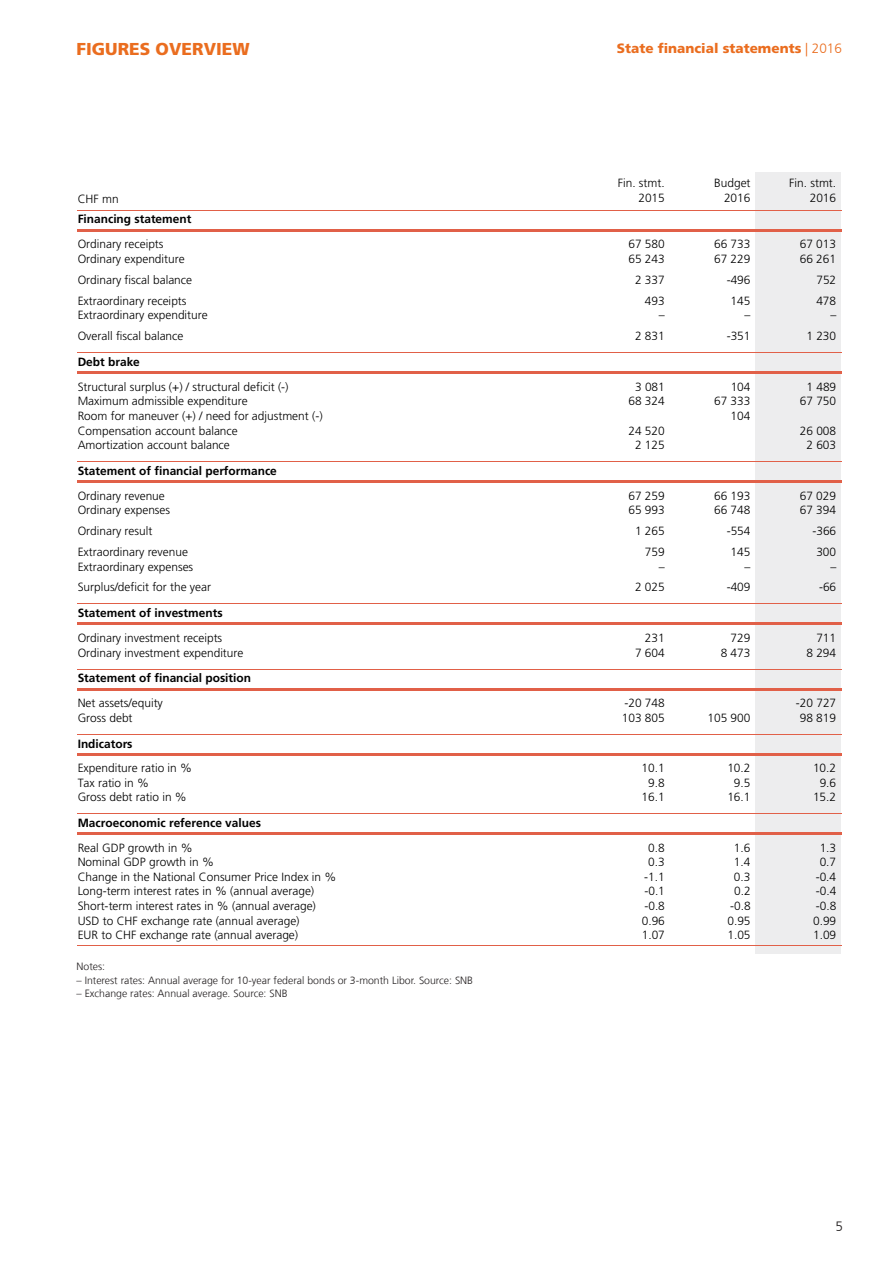
<style>
.page{position:relative;width:893px;height:1263px;background:#fff}
.page>*{position:absolute;margin:0;border:0;box-sizing:border-box;transform-origin:0 0}
.t1{font:900 17.25px "Frutiger LT Com";color:#ea6d1f}
.t2{font:900 13.5px "Frutiger LT Com";color:#ea6d1f}
.t3{font:300 13.5px "Frutiger LT Com";color:#231f20}
.t4{font:300 11.85px "Frutiger LT Std";color:#000}
.t5{font:700 11.85px "Frutiger LT Std";color:#000}
.t6{font:300 10.5px "Frutiger LT Com";color:#231f20}
.s1{font-weight:300}
</style>
<div class="page">
<div style="left:755px;top:172px;width:85px;height:781px;background:#ededee"></div>
<hr style="left:78px;top:210px;width:764px;height:1px;background:#e16048">
<hr style="left:78px;top:352px;width:764px;height:1px;background:#e16048">
<hr style="left:78px;top:669px;width:764px;height:1px;background:#e16048">
<hr style="left:78px;top:229px;width:764px;height:2px;background:#e16048">
<hr style="left:78px;top:372px;width:764px;height:2px;background:#e16048">
<hr style="left:78px;top:688px;width:764px;height:2px;background:#e16048">
<hr style="left:78px;top:461px;width:764px;height:1px;background:#e16048">
<hr style="left:78px;top:604px;width:764px;height:1px;background:#e16048">
<hr style="left:78px;top:480px;width:764px;height:2px;background:#e16048">
<hr style="left:78px;top:622px;width:764px;height:3px;background:#e16048">
<hr style="left:78px;top:734px;width:764px;height:1px;background:#e16048">
<hr style="left:78px;top:813px;width:764px;height:1px;background:#e16048">
<hr style="left:78px;top:753px;width:764px;height:2px;background:#e16048">
<hr style="left:78px;top:832px;width:764px;height:3px;background:#e16048">
<hr style="left:78px;top:945px;width:764px;height:1px;background:#e16048">
<h1 class="t1" style="left:77px;top:39px;width:175px">Figures overview</h1>
<p class="t2" style="left:617px;top:40px;width:227px">State financial statements <span class="s1">| 2016</span></p>
<p class="t4" style="left:618px;top:177px;width:48px">Fin. stmt.</p>
<p class="t4" style="left:714px;top:177px;width:38px">Budget</p>
<p class="t4" style="left:789px;top:177px;width:48px">Fin. stmt.</p>
<p class="t4" style="left:78px;top:192px;width:43px">CHF mn</p>
<p class="t4" style="left:810px;top:191px;width:28px">2016</p>
<p class="t4" style="left:638px;top:191px;width:28px">2015</p>
<p class="t4" style="left:724px;top:191px;width:28px">2016</p>
<p class="t5" style="left:78px;top:212px;width:115px">Financing statement</p>
<p class="t4" style="left:78px;top:238px;width:87px">Ordinary receipts</p>
<p class="t4" style="left:628px;top:238px;width:38px">67 580</p>
<p class="t4" style="left:714px;top:238px;width:38px">66 733</p>
<p class="t4" style="left:800px;top:238px;width:38px">67 013</p>
<p class="t4" style="left:78px;top:252px;width:108px">Ordinary expenditure</p>
<p class="t4" style="left:628px;top:252px;width:38px">65 243</p>
<p class="t4" style="left:714px;top:252px;width:38px">67 229</p>
<p class="t4" style="left:800px;top:252px;width:38px">66 261</p>
<p class="t4" style="left:78px;top:273px;width:116px">Ordinary fiscal balance</p>
<p class="t4" style="left:635px;top:273px;width:31px">2 337</p>
<p class="t4" style="left:727px;top:273px;width:25px">-496</p>
<p class="t4" style="left:816px;top:273px;width:21px">752</p>
<p class="t4" style="left:78px;top:294px;width:110px">Extraordinary receipts</p>
<p class="t4" style="left:645px;top:294px;width:21px">493</p>
<p class="t4" style="left:731px;top:294px;width:21px">145</p>
<p class="t4" style="left:816px;top:294px;width:21px">478</p>
<p class="t4" style="left:78px;top:309px;width:132px">Extraordinary expenditure</p>
<p class="t4" style="left:659px;top:309px;width:7px">–</p>
<p class="t4" style="left:745px;top:309px;width:7px">–</p>
<p class="t4" style="left:830px;top:309px;width:7px">–</p>
<p class="t4" style="left:78px;top:330px;width:107px">Overall fiscal balance</p>
<p class="t4" style="left:635px;top:330px;width:31px">2 831</p>
<p class="t4" style="left:727px;top:330px;width:25px">-351</p>
<p class="t4" style="left:806px;top:330px;width:31px">1 230</p>
<p class="t5" style="left:78px;top:355px;width:64px">Debt brake</p>
<p class="t4" style="left:78px;top:380px;width:212px">Structural surplus (+) / structural deficit (-)</p>
<p class="t4" style="left:635px;top:380px;width:31px">3 081</p>
<p class="t4" style="left:731px;top:380px;width:21px">104</p>
<p class="t4" style="left:806px;top:380px;width:31px">1 489</p>
<p class="t4" style="left:78px;top:395px;width:172px">Maximum admissible expenditure</p>
<p class="t4" style="left:628px;top:395px;width:38px">68 324</p>
<p class="t4" style="left:714px;top:395px;width:38px">67 333</p>
<p class="t4" style="left:800px;top:395px;width:38px">67 750</p>
<p class="t4" style="left:78px;top:409px;width:246px">Room for maneuver (+) / need for adjustment (-)</p>
<p class="t4" style="left:731px;top:409px;width:21px">104</p>
<p class="t4" style="left:78px;top:424px;width:162px">Compensation account balance</p>
<p class="t4" style="left:628px;top:424px;width:38px">24 520</p>
<p class="t4" style="left:800px;top:424px;width:38px">26 008</p>
<p class="t4" style="left:78px;top:439px;width:154px">Amortization account balance</p>
<p class="t4" style="left:635px;top:439px;width:31px">2 125</p>
<p class="t4" style="left:806px;top:439px;width:31px">2 603</p>
<p class="t5" style="left:78px;top:464px;width:201px">Statement of financial performance</p>
<p class="t4" style="left:78px;top:489px;width:89px">Ordinary revenue</p>
<p class="t4" style="left:628px;top:489px;width:38px">67 259</p>
<p class="t4" style="left:714px;top:489px;width:38px">66 193</p>
<p class="t4" style="left:800px;top:489px;width:38px">67 029</p>
<p class="t4" style="left:78px;top:503px;width:94px">Ordinary expenses</p>
<p class="t4" style="left:628px;top:503px;width:38px">65 993</p>
<p class="t4" style="left:714px;top:503px;width:38px">66 748</p>
<p class="t4" style="left:800px;top:503px;width:38px">67 394</p>
<p class="t4" style="left:78px;top:524px;width:76px">Ordinary result</p>
<p class="t4" style="left:635px;top:524px;width:31px">1 265</p>
<p class="t4" style="left:727px;top:524px;width:25px">-554</p>
<p class="t4" style="left:812px;top:524px;width:25px">-366</p>
<p class="t4" style="left:78px;top:545px;width:112px">Extraordinary revenue</p>
<p class="t4" style="left:645px;top:545px;width:21px">759</p>
<p class="t4" style="left:731px;top:545px;width:21px">145</p>
<p class="t4" style="left:816px;top:545px;width:21px">300</p>
<p class="t4" style="left:78px;top:560px;width:117px">Extraordinary expenses</p>
<p class="t4" style="left:659px;top:560px;width:7px">–</p>
<p class="t4" style="left:745px;top:560px;width:7px">–</p>
<p class="t4" style="left:830px;top:560px;width:7px">–</p>
<p class="t4" style="left:78px;top:581px;width:135px">Surplus/deficit for the year</p>
<p class="t4" style="left:635px;top:581px;width:31px">2 025</p>
<p class="t4" style="left:727px;top:581px;width:25px">-409</p>
<p class="t4" style="left:819px;top:581px;width:19px">-66</p>
<p class="t5" style="left:78px;top:606px;width:146px">Statement of investments</p>
<p class="t4" style="left:78px;top:631px;width:146px">Ordinary investment receipts</p>
<p class="t4" style="left:645px;top:631px;width:21px">231</p>
<p class="t4" style="left:731px;top:631px;width:21px">729</p>
<p class="t4" style="left:816px;top:631px;width:21px">711</p>
<p class="t4" style="left:78px;top:646px;width:167px">Ordinary investment expenditure</p>
<p class="t4" style="left:635px;top:646px;width:31px">7 604</p>
<p class="t4" style="left:721px;top:646px;width:31px">8 473</p>
<p class="t4" style="left:806px;top:646px;width:31px">8 294</p>
<p class="t5" style="left:78px;top:671px;width:175px">Statement of financial position</p>
<p class="t4" style="left:78px;top:697px;width:87px">Net assets/equity</p>
<p class="t4" style="left:624px;top:696px;width:42px">-20 748</p>
<p class="t4" style="left:796px;top:696px;width:42px">-20 727</p>
<p class="t4" style="left:78px;top:711px;width:56px">Gross debt</p>
<p class="t4" style="left:622px;top:711px;width:45px">103 805</p>
<p class="t4" style="left:707px;top:711px;width:45px">105 900</p>
<p class="t4" style="left:800px;top:711px;width:38px">98 819</p>
<p class="t5" style="left:78px;top:736px;width:56px">Indicators</p>
<p class="t4" style="left:78px;top:761px;width:116px">Expenditure ratio in %</p>
<p class="t4" style="left:642px;top:761px;width:25px">10.1</p>
<p class="t4" style="left:727px;top:761px;width:25px">10.2</p>
<p class="t4" style="left:813px;top:761px;width:25px">10.2</p>
<p class="t4" style="left:78px;top:776px;width:73px">Tax ratio in %</p>
<p class="t4" style="left:648px;top:776px;width:18px">9.8</p>
<p class="t4" style="left:734px;top:776px;width:18px">9.5</p>
<p class="t4" style="left:820px;top:776px;width:18px">9.6</p>
<p class="t4" style="left:78px;top:791px;width:111px">Gross debt ratio in %</p>
<p class="t4" style="left:642px;top:791px;width:25px">16.1</p>
<p class="t4" style="left:727px;top:791px;width:25px">16.1</p>
<p class="t4" style="left:813px;top:791px;width:25px">15.2</p>
<p class="t5" style="left:78px;top:816px;width:185px">Macroeconomic reference values</p>
<p class="t4" style="left:78px;top:841px;width:116px">Real GDP growth in %</p>
<p class="t4" style="left:648px;top:841px;width:18px">0.8</p>
<p class="t4" style="left:734px;top:841px;width:18px">1.6</p>
<p class="t4" style="left:820px;top:841px;width:18px">1.3</p>
<p class="t4" style="left:78px;top:855px;width:138px">Nominal GDP growth in %</p>
<p class="t4" style="left:648px;top:855px;width:18px">0.3</p>
<p class="t4" style="left:734px;top:855px;width:18px">1.4</p>
<p class="t4" style="left:820px;top:855px;width:18px">0.7</p>
<p class="t4" style="left:78px;top:870px;width:260px">Change in the National Consumer Price Index in %</p>
<p class="t4" style="left:644px;top:870px;width:22px">-1.1</p>
<p class="t4" style="left:734px;top:870px;width:18px">0.3</p>
<p class="t4" style="left:816px;top:870px;width:22px">-0.4</p>
<p class="t4" style="left:78px;top:885px;width:238px">Long-term interest rates in % (annual average)</p>
<p class="t4" style="left:644px;top:885px;width:22px">-0.1</p>
<p class="t4" style="left:734px;top:885px;width:18px">0.2</p>
<p class="t4" style="left:816px;top:885px;width:22px">-0.4</p>
<p class="t4" style="left:78px;top:899px;width:240px">Short-term interest rates in % (annual average)</p>
<p class="t4" style="left:644px;top:899px;width:22px">-0.8</p>
<p class="t4" style="left:730px;top:899px;width:22px">-0.8</p>
<p class="t4" style="left:816px;top:899px;width:22px">-0.8</p>
<p class="t4" style="left:78px;top:914px;width:223px">USD to CHF exchange rate (annual average)</p>
<p class="t4" style="left:642px;top:914px;width:25px">0.96</p>
<p class="t4" style="left:727px;top:914px;width:25px">0.95</p>
<p class="t4" style="left:813px;top:914px;width:25px">0.99</p>
<p class="t4" style="left:78px;top:928px;width:222px">EUR to CHF exchange rate (annual average)</p>
<p class="t4" style="left:642px;top:928px;width:25px">1.07</p>
<p class="t4" style="left:727px;top:928px;width:25px">1.05</p>
<p class="t4" style="left:813px;top:928px;width:25px">1.09</p>
<p class="t6" style="left:77px;top:960px;width:30px">Notes:</p>
<p class="t6" style="left:77px;top:974px;width:398px">– Interest rates: Annual average for 10-year federal bonds or 3-month Libor. Source: SNB</p>
<p class="t6" style="left:77px;top:987px;width:213px">– Exchange rates: Annual average. Source: SNB</p>
<p class="t3" style="left:835px;top:1218px;width:9px">5</p>
</div>
